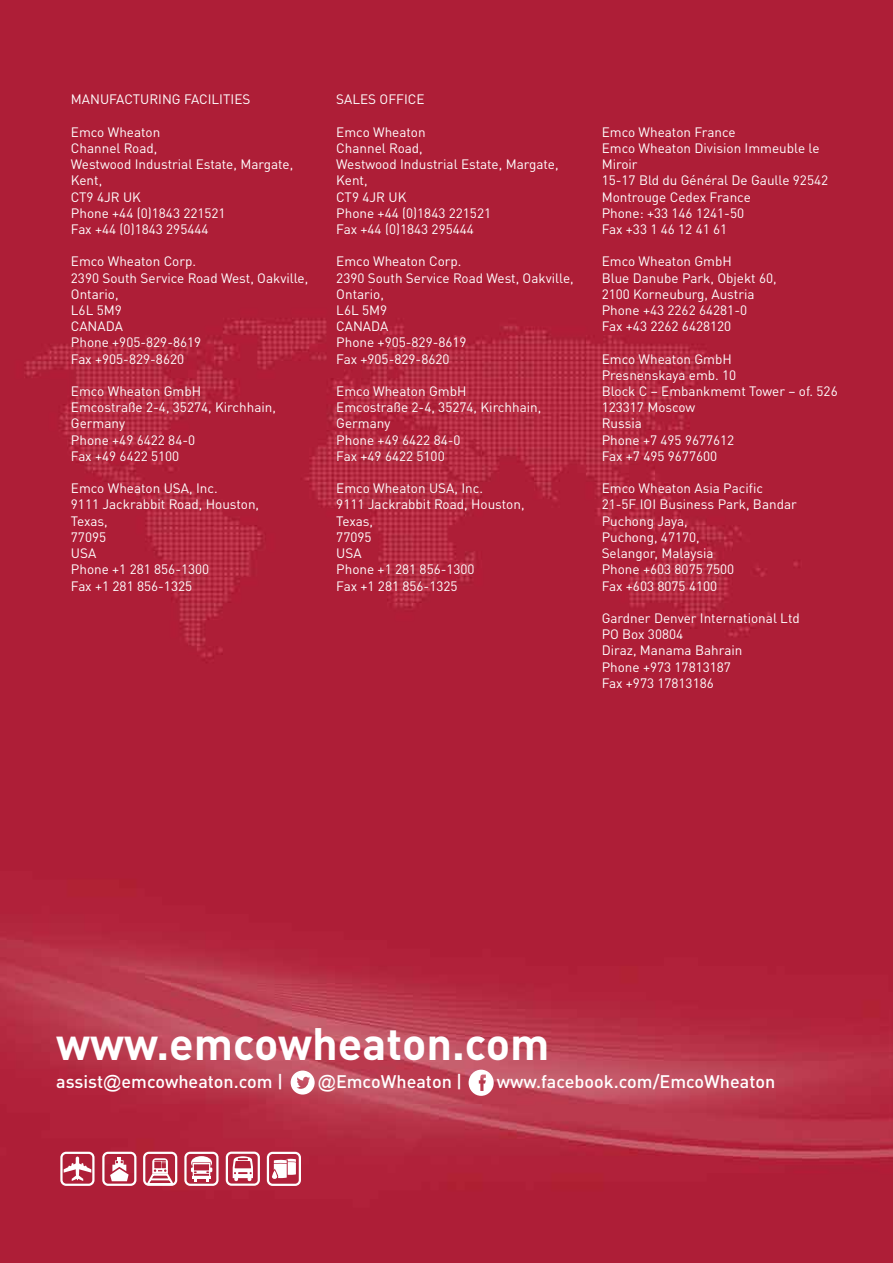
<style>
.page{position:relative;width:893px;height:1263px;background:#fff}
.page>*{position:absolute;margin:0;border:0;box-sizing:border-box;transform-origin:0 0}
.t1{font:700 44.85px "DINOT";color:#fff}
.t2{font:500 18px "DINOT";color:#fff}
.t3{font:13.5px/16.2px "DINOT";color:#fff}
.s1{font-family:"Arial";font-weight:400}
</style>
<div class="page">
<img style="left:0;top:0;width:893px;height:1263px">
<svg style="left:60px;top:1151px;width:78px;height:35px"></svg>
<div style="left:184px;top:1152px;width:35px;height:34px;border:2px solid #fff;border-radius:5px"></div>
<svg style="left:191px;top:1156px;width:21px;height:25px"></svg>
<div style="left:143px;top:1152px;width:34px;height:34px;border:2px solid #fff;border-radius:5px"></div>
<svg style="left:145px;top:1158px;width:31px;height:28px"></svg>
<svg style="left:225px;top:1151px;width:81px;height:35px"></svg>
<svg style="left:272px;top:1170px;width:5px;height:9px"></svg>
<svg style="left:291px;top:1070px;width:24px;height:24px"></svg>
<svg style="left:469px;top:1070px;width:25px;height:26px"></svg>
<p class="t3" style="left:71px;top:91px;width:181px">MANUFACTURING FACILITIES</p>
<p class="t3" style="left:71px;top:124px;width:224px">Emco Wheaton<br>Channel Road,<br>Westwood Industrial Estate, Margate,<br>Kent,<br>CT9 4JR UK<br>Phone +44 (0)1843 221521<br>Fax +44 (0)1843 295444</p>
<p class="t3" style="left:71px;top:253px;width:239px">Emco Wheaton Corp.<br>2390 South Service Road West, Oakville,<br>Ontario,<br>L6L 5M9<br>CANADA<br>Phone +905-829-8619<br>Fax +905-829-8620</p>
<p class="t3" style="left:71px;top:383px;width:207px">Emco Wheaton GmbH<br>Emcostraße 2-4, 35274, Kirchhain,<br>Germany<br>Phone +49 6422 84-0<br>Fax +49 6422 5100</p>
<p class="t3" style="left:71px;top:480px;width:190px">Emco Wheaton USA, Inc.<br>9111 Jackrabbit Road, Houston,<br>Texas,<br>77095<br>USA<br>Phone +1 281 856-1300<br>Fax +1 281 856-1325</p>
<p class="t3" style="left:336px;top:91px;width:90px">SALES OFFICE</p>
<p class="t3" style="left:336px;top:124px;width:224px">Emco Wheaton<br>Channel Road,<br>Westwood Industrial Estate, Margate,<br>Kent,<br>CT9 4JR UK<br>Phone +44 (0)1843 221521<br>Fax +44 (0)1843 295444</p>
<p class="t3" style="left:336px;top:253px;width:239px">Emco Wheaton Corp.<br>2390 South Service Road West, Oakville,<br>Ontario,<br>L6L 5M9<br>CANADA<br>Phone +905-829-8619<br>Fax +905-829-8620</p>
<p class="t3" style="left:336px;top:383px;width:207px">Emco Wheaton GmbH<br>Emcostraße 2-4, 35274, Kirchhain,<br>Germany<br>Phone +49 6422 84-0<br>Fax +49 6422 5100</p>
<p class="t3" style="left:336px;top:480px;width:190px">Emco Wheaton USA, Inc.<br>9111 Jackrabbit Road, Houston,<br>Texas,<br>77095<br>USA<br>Phone +1 281 856-1300<br>Fax +1 281 856-1325</p>
<p class="t3" style="left:602px;top:124px;width:228px">Emco Wheaton France<br>Emco Wheaton Division Immeuble le<br>Miroir<br>15-17 Bld du Général De Gaulle 92542<br>Montrouge Cedex France<br>Phone: +33 146 1241-50<br>Fax +33 1 46 12 41 61</p>
<p class="t3" style="left:602px;top:253px;width:177px">Emco Wheaton GmbH<br>Blue Danube Park, Objekt 60,<br>2100 Korneuburg, Austria<br>Phone +43 2262 64281-0<br>Fax +43 2262 6428120</p>
<p class="t3" style="left:602px;top:350px;width:238px">Emco Wheaton GmbH<br>Presnenskaya emb. 10<br>Block C – Embankmemt Tower – of. 526<br>123317 Moscow<br>Russia<br>Phone +7 495 9677612<br>Fax +7 495 9677600</p>
<p class="t3" style="left:602px;top:480px;width:197px">Emco Wheaton Asia Pacific<br>21-5F IOI Business Park, Bandar<br>Puchong Jaya,<br>Puchong, 47170,<br>Selangor, Malaysia<br>Phone +603 8075 7500<br>Fax +603 8075 4100</p>
<p class="t3" style="left:602px;top:610px;width:200px">Gardner Denver International Ltd<br>PO Box 30804<br>Diraz, Manama Bahrain<br>Phone +973 17813187<br>Fax +973 17813186</p>
<h1 class="t1" style="left:56px;top:1014px;width:495px">www.emcowheaton.com</h1>
<h2 class="t2" style="left:56px;top:1069px;width:229px">assist<span class="s1">@</span>emcowheaton.com |</h2>
<h2 class="t2" style="left:318px;top:1069px;width:146px"><span class="s1">@</span>EmcoWheaton |</h2>
<h2 class="t2" style="left:497px;top:1069px;width:280px">www.facebook.com/EmcoWheaton</h2>
</div>
